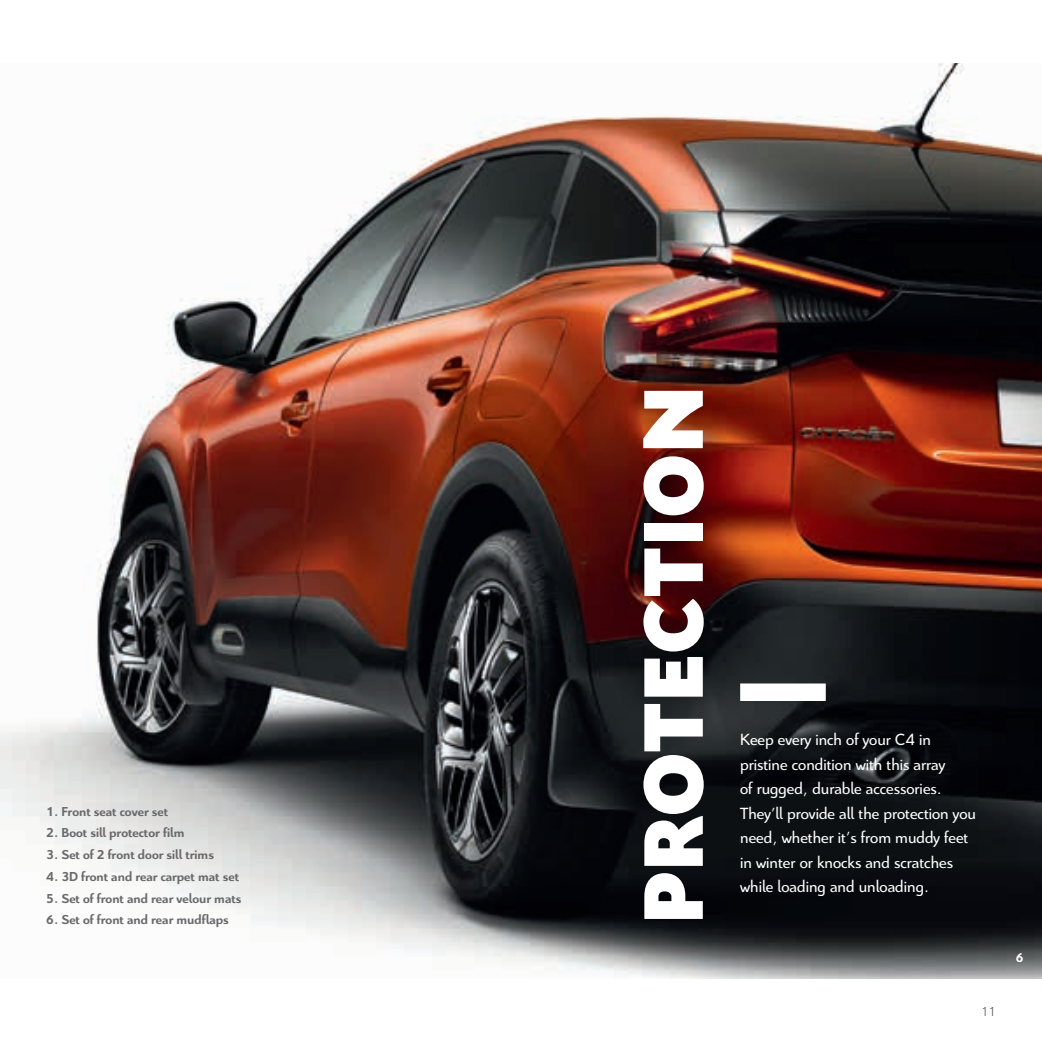
<style>
.page{position:relative;width:1042px;height:1042px;background:#fff}
.page>*{position:absolute;margin:0;border:0;box-sizing:border-box;transform-origin:0 0}
.t1{font:900 91px "Citroen";color:#fff}
.t2{font:17.5px/24.5px "Citroen";color:#fff}
.t3{font:700 14px "Citroen";color:#69696c}
.t4{font:300 14px "Citroen";color:#231f20}
.t5{font:700 14px "Citroen";color:#fff}
</style>
<div class="page">
<img style="left:0;top:63px;width:1042px;height:916px">
<div style="left:740px;top:683px;width:86px;height:18px;background:#fff"></div>
<p class="t3" style="left:46px;top:801px;width:123px">1. Front seat cover set</p>
<p class="t3" style="left:46px;top:823px;width:140px">2. Boot sill protector film</p>
<p class="t3" style="left:46px;top:845px;width:169px">3. Set of 2 front door sill trims</p>
<p class="t3" style="left:46px;top:867px;width:194px">4. 3D front and rear carpet mat set</p>
<p class="t3" style="left:46px;top:888px;width:197px">5. Set of front and rear velour mats</p>
<p class="t3" style="left:46px;top:910px;width:184px">6. Set of front and rear mudflaps</p>
<h1 class="t1" style="left:607px;top:924px;width:540px;rotate:-90deg">PROTECTION</h1>
<p class="t2" style="left:740px;top:727px;width:237px">Keep every inch of your C4 in pristine condition with this array<br>of rugged, durable accessories.<br>They’ll provide all the protection you need, whether it’s from muddy feet in winter or knocks and scratches while loading and unloading.</p>
<p class="t4" style="left:981px;top:1001px;width:16px">11</p>
<p class="t5" style="left:1016px;top:948px;width:9px">6</p>
</div>
